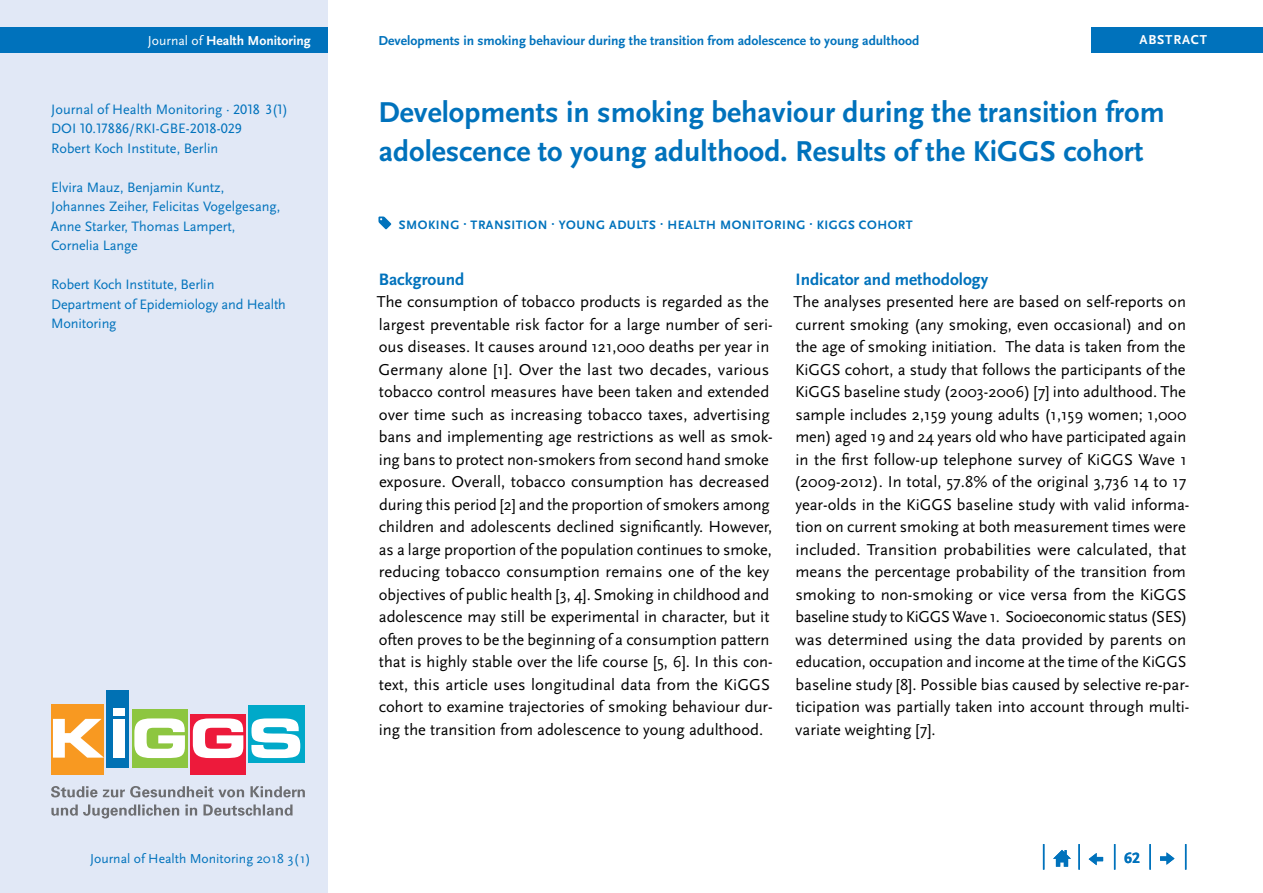
<style>
.page{position:relative;width:1263px;height:893px;background:#fff}
.page>*{position:absolute;margin:0;border:0;box-sizing:border-box;transform-origin:0 0}
.t1{font:700 30px/39px "Scala Sans Pro";color:#0072bc}
.t2{font:700 17.25px "Scala Sans Pro";color:#0072bc}
.Copy{font:16.5px/22.5px "Scala Sans Pro";color:#000}
.t3{font:700 15.75px "Scala Sans Pro";color:#0072bc}
.Box_Text{font:14.25px/19.5px "Scala Sans Pro";letter-spacing:-.005em;color:#0072bc}
.t4{font:700 13.65px "Scala Sans Pro";color:#0072bc}
.t5{font:13.65px "Scala Sans Pro";color:#0072bc}
.t6{font:700 13.65px "Scala Sans Pro";color:#fff}
.t7{font:700 13.5px "Scala Sans Pro";letter-spacing:.06em;color:#fff}
.t8{font:700 12.75px "Scala Sans Pro";letter-spacing:.04em;color:#0072bc}
.s1{font-weight:400}
</style>
<div class="page">
<div style="left:0;top:0;width:327px;height:893px;background:#e1e8f6"></div>
<div style="left:1091px;top:28px;width:172px;height:25px;background:#0072bc"></div>
<div style="left:0;top:28px;width:327px;height:25px;background:#0072bc"></div>
<svg style="left:1185px;top:844px;width:1px;height:26px"></svg>
<hr style="left:1149px;top:844px;width:2px;height:26px;background:#0072bc">
<svg style="left:1114px;top:844px;width:1px;height:26px"></svg>
<hr style="left:1078px;top:844px;width:2px;height:26px;background:#0072bc">
<svg style="left:1043px;top:844px;width:1px;height:26px"></svg>
<svg style="left:1053px;top:850px;width:18px;height:17px"></svg>
<svg style="left:1089px;top:853px;width:14px;height:12px"></svg>
<svg style="left:1160px;top:852px;width:14px;height:13px"></svg>
<div style="left:51px;top:704px;width:53px;height:70px;background:#f89921"></div>
<div style="left:106px;top:691px;width:23px;height:77px;background:#0071b4"></div>
<div style="left:132px;top:710px;width:56px;height:58px;background:#8dc640"></div>
<div style="left:190px;top:714px;width:56px;height:60px;background:#ed1a3b"></div>
<div style="left:249px;top:706px;width:56px;height:57px;background:#00a9c9"></div>
<svg style="left:53px;top:719px;width:51px;height:39px"></svg>
<div style="left:113px;top:719px;width:12px;height:39px;background:#fff"></div>
<svg style="left:134px;top:718px;width:51px;height:40px"></svg>
<svg style="left:193px;top:718px;width:50px;height:40px"></svg>
<svg style="left:251px;top:718px;width:49px;height:40px"></svg>
<div style="left:113px;top:708px;width:12px;height:8px;background:#fff"></div>
<svg style="left:51px;top:804px;width:242px;height:14px"></svg>
<svg style="left:51px;top:786px;width:254px;height:11px"></svg>
<svg style="left:378px;top:217px;width:13px;height:12px"></svg>
<p class="t6" style="left:148px;top:33px;width:164px"><span class="s1">Journal of</span> Health Monitoring</p>
<p class="t4" style="left:378px;top:33px;width:542px">Developments in smoking behaviour during the transition from adolescence to young adulthood</p>
<p class="t7" style="left:1139px;top:32px;width:69px">ABSTRACT</p>
<p class="Box_Text" style="left:51px;top:99px;width:238px">Journal of Health Monitoring · 2018 3(1)<br>DOI 10.17886/RKI-GBE-2018-029</p>
<p class="Box_Text" style="left:51px;top:138px;width:169px">Robert Koch Institute, Berlin</p>
<p class="Box_Text" style="left:51px;top:177px;width:175px">Elvira Mauz, Benjamin Kuntz,</p>
<p class="Box_Text" style="left:51px;top:197px;width:230px">Johannes Zeiher, Felicitas Vogelgesang,</p>
<p class="Box_Text" style="left:51px;top:216px;width:186px">Anne Starker, Thomas Lampert,</p>
<p class="Box_Text" style="left:51px;top:236px;width:88px">Cornelia Lange</p>
<p class="Box_Text" style="left:51px;top:275px;width:165px">Robert Koch Institute, Berlin</p>
<p class="Box_Text" style="left:51px;top:294px;width:236px">Department of Epidemiology and Health</p>
<p class="Box_Text" style="left:51px;top:314px;width:67px">Monitoring</p>
<h1 class="t1" style="left:378px;top:93px;width:788px">Developments in smoking behaviour during the transition from adolescence to young adulthood. Results of the KiGGS cohort</h1>
<p class="t8" style="left:399px;top:217px;width:515px">SMOKING · TRANSITION · YOUNG ADULTS · HEALTH MONITORING · KIGGS COHORT</p>
<h2 class="t2" style="left:379px;top:269px;width:87px">Background</h2>
<p class="Copy" style="left:377px;top:291px;width:397px">The consumption of tobacco products is regarded as the largest preventable risk factor for a large number of seri&shy;ous diseases. It causes around 121,000 deaths per year in Germany alone [1]. Over the last two decades, various tobacco control measures have been taken and extended over time such as increasing tobacco taxes, advertising bans and implementing age restrictions as well as smok&shy;ing bans to protect non-smokers from second hand smoke exposure. Overall, tobacco consumption has decreased during this period [2] and the proportion of smokers among children and adolescents declined significantly. However, as a large proportion of the population continues to smoke, reducing tobacco consumption remains one of the key objectives of public health [3, 4]. Smoking in childhood and adolescence may still be experimental in character, but it often proves to be the beginning of a consumption pattern that is highly stable over the life course [5, 6]. In this con&shy;text, this article uses longitudinal data from the KiGGS cohort to examine trajectories of smoking behaviour dur&shy;ing the transition from adolescence to young adulthood.</p>
<h2 class="t2" style="left:795px;top:269px;width:194px">Indicator and methodology</h2>
<p class="Copy" style="left:794px;top:291px;width:397px">The analyses presented here are based on self-reports on current smoking (any smoking, even occasional) and on the age of smoking initiation. The data is taken from the KiGGS cohort, a study that follows the participants of the KiGGS baseline study (2003-2006) [7] into adulthood. The sample includes 2,159 young adults (1,159 women; 1,000 men) aged 19 and 24 years old who have participated again in the first follow-up telephone survey of KiGGS Wave 1 (2009-2012). In total, 57.8% of the original 3,736 14 to 17 year-olds in the KiGGS baseline study with valid informa&shy;tion on current smoking at both measurement times were included. Transition probabilities were calculated, that means the percentage probability of the transition from smoking to non-smoking or vice versa from the KiGGS baseline study to KiGGS Wave 1. Socioeconomic status (SES) was determined using the data provided by parents on education, occupation and income at the time of the KiGGS baseline study [8]. Possible bias caused by selective re-par&shy;ticipation was partially taken into account through multi&shy;variate weighting [7].</p>
<p class="t5" style="left:90px;top:850px;width:222px">Journal of Health Monitoring 2018 3(1)</p>
<p class="t3" style="left:1124px;top:849px;width:17px">62</p>
</div>
